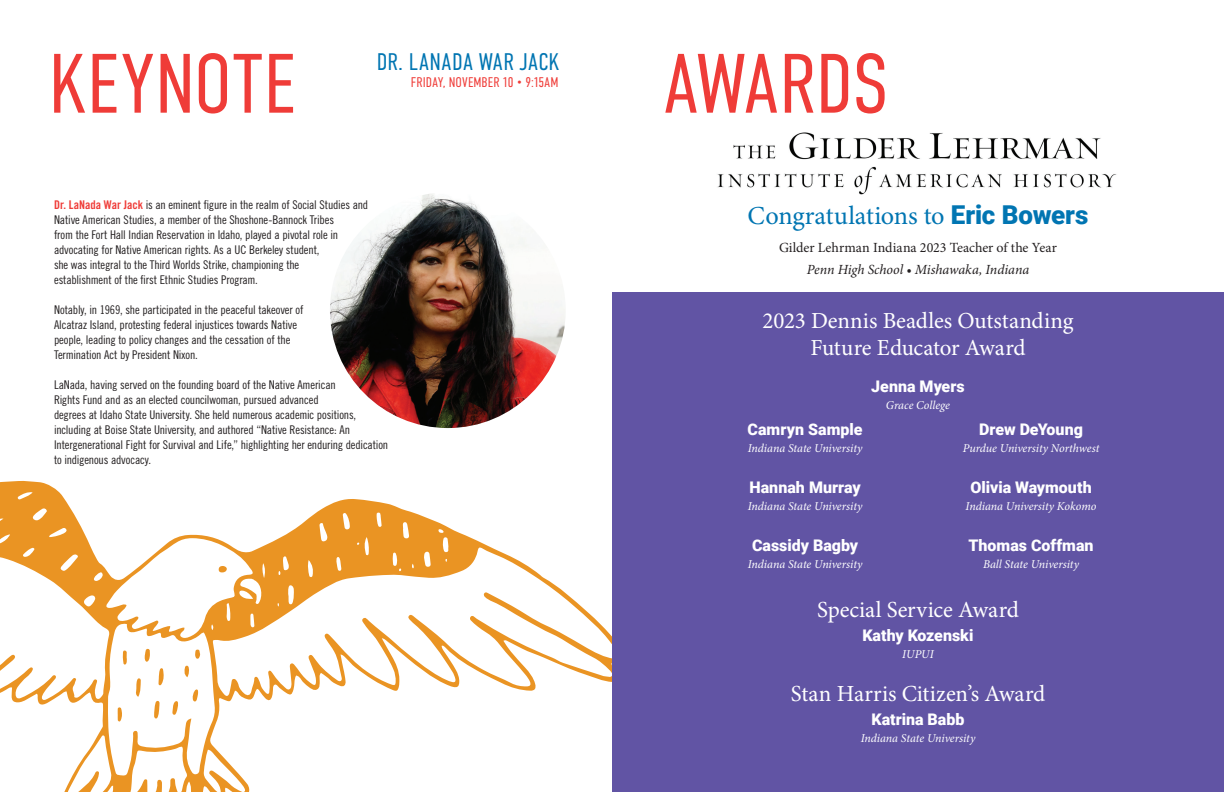
<style>
.page{position:relative;width:1224px;height:792px;background:#fff}
.page>*{position:absolute;margin:0;border:0;box-sizing:border-box;transform-origin:0 0}
.t1{font:300 84px "DIN Condensed";letter-spacing:-.01em;color:#ef3c38}
.Body{font:26px "Minion Variable Concept";letter-spacing:-.01em;color:#0175b2}
.Body-2{font:300 24px "DIN Condensed";letter-spacing:.005em;color:#0175b2}
.t2{font:23px/27.6px "Minion Pro";letter-spacing:-.005em;color:#fff;text-align:center}
.t3{font:900 16px "Roboto";color:#fff}
.Body-3{font:14px "Minion Pro";letter-spacing:-.005em;color:#231f20}
.Body-4{font:italic 14px "Minion Pro";letter-spacing:-.005em;color:#231f20}
.Body-5{font:300 14px "DIN Condensed";color:#ef3c38}
.Body-6{font:12px/15px "Trade Gothic LT Std Cn 18";letter-spacing:-.015em;color:#231f20}
.t4{font:italic 12px "Minion Pro";letter-spacing:-.005em;color:#fff}
.s1{font-family:"Trade Gothic LT Std Bd Cn 20";color:#ef3c38}
.s2{font-family:"Roboto";font-weight:900}
</style>
<div class="page">
<img style="left:330px;top:192px;width:236px;height:236px;border-radius:118px">
<svg style="left:0;top:481px;width:612px;height:311px"></svg>
<svg style="left:154px;top:701px;width:6px;height:18px"></svg>
<svg style="left:159px;top:668px;width:5px;height:17px"></svg>
<svg style="left:136px;top:678px;width:5px;height:19px"></svg>
<svg style="left:144px;top:649px;width:7px;height:13px"></svg>
<svg style="left:172px;top:701px;width:6px;height:14px"></svg>
<svg style="left:118px;top:707px;width:4px;height:15px"></svg>
<svg style="left:122px;top:650px;width:6px;height:15px"></svg>
<svg style="left:193px;top:689px;width:5px;height:13px"></svg>
<svg style="left:183px;top:666px;width:6px;height:11px"></svg>
<svg style="left:195px;top:649px;width:5px;height:10px"></svg>
<svg style="left:219px;top:566px;width:8px;height:7px"></svg>
<div style="left:612px;top:292px;width:612px;height:500px;background:#6154a4"></div>
<img style="left:717px;top:132px;width:400px;height:63px">
<p class="t1" style="left:48px;top:37px;width:249px">KEYNOTE</p>
<p class="Body-2" style="left:377px;top:49px;width:184px">DR. LANADA WAR JACK</p>
<p class="Body-5" style="left:411px;top:74px;width:149px">FRIDAY, NOVEMBER 10 • 9:15AM</p>
<p class="Body-6" style="left:54px;top:197px;width:316px"><span class="s1">Dr. LaNada War Jack</span> is an eminent figure in the realm of Social Studies and Native American Studies, a member of the Shoshone-Bannock Tribes<br>from the Fort Hall Indian Reservation in Idaho, played a pivotal role in advocating for Native American rights. As a UC Berkeley student,<br>she was integral to the Third Worlds Strike, championing the<br>establishment of the first Ethnic Studies Program.</p>
<p class="Body-6" style="left:54px;top:302px;width:251px">Notably, in 1969, she participated in the peaceful takeover of Alcatraz Island, protesting federal injustices towards Native people, leading to policy changes and the cessation of the Termination Act by President Nixon.</p>
<p class="Body-6" style="left:54px;top:377px;width:336px">LaNada, having served on the founding board of the Native American<br>Rights Fund and as an elected councilwoman, pursued advanced<br>degrees at Idaho State University. She held numerous academic positions, including at Boise State University, and authored “Native Resistance: An Intergenerational Fight for Survival and Life,” highlighting her enduring dedication</p>
<p class="Body-6" style="left:54px;top:452px;width:99px">to indigenous advocacy.</p>
<p class="t1" style="left:662px;top:37px;width:228px">AWARDS</p>
<p class="Body" style="left:748px;top:198px;width:342px">Congratulations to <span class="s2">Eric Bowers</span></p>
<p class="Body-3" style="left:779px;top:238px;width:279px">Gilder Lehrman Indiana 2023 Teacher of the Year</p>
<p class="Body-4" style="left:807px;top:260px;width:224px">Penn High School • Mishawaka, Indiana</p>
<p class="t2" style="left:762px;top:307px;width:313px">2023 Dennis Beadles Outstanding<br>Future Educator Award</p>
<p class="t3" style="left:748px;top:418px;width:116px">Camryn Sample</p>
<p class="t4" style="left:748px;top:440px;width:116px">Indiana State University</p>
<p class="t3" style="left:749px;top:476px;width:113px">Hannah Murray</p>
<p class="t4" style="left:748px;top:498px;width:116px">Indiana State University</p>
<p class="t3" style="left:752px;top:534px;width:107px">Cassidy Bagby</p>
<p class="t4" style="left:748px;top:556px;width:116px">Indiana State University</p>
<p class="t3" style="left:871px;top:375px;width:95px">Jenna Myers</p>
<p class="t4" style="left:886px;top:397px;width:66px">Grace College</p>
<p class="t3" style="left:979px;top:418px;width:105px">Drew DeYoung</p>
<p class="t4" style="left:963px;top:440px;width:138px">Purdue University Northwest</p>
<p class="t3" style="left:970px;top:476px;width:123px">Olivia Waymouth</p>
<p class="t4" style="left:966px;top:498px;width:132px">Indiana University Kokomo</p>
<p class="t3" style="left:969px;top:534px;width:127px">Thomas Coffman</p>
<p class="t4" style="left:983px;top:556px;width:97px">Ball State University</p>
<p class="t2" style="left:817px;top:596px;width:203px">Special Service Award</p>
<p class="t3" style="left:862px;top:624px;width:113px">Kathy Kozenski</p>
<p class="t4" style="left:902px;top:646px;width:33px">IUPUI</p>
<p class="t2" style="left:791px;top:680px;width:256px">Stan Harris Citizen’s Award</p>
<p class="t3" style="left:872px;top:708px;width:94px">Katrina Babb</p>
<p class="t4" style="left:861px;top:730px;width:116px">Indiana State University</p>
</div>
